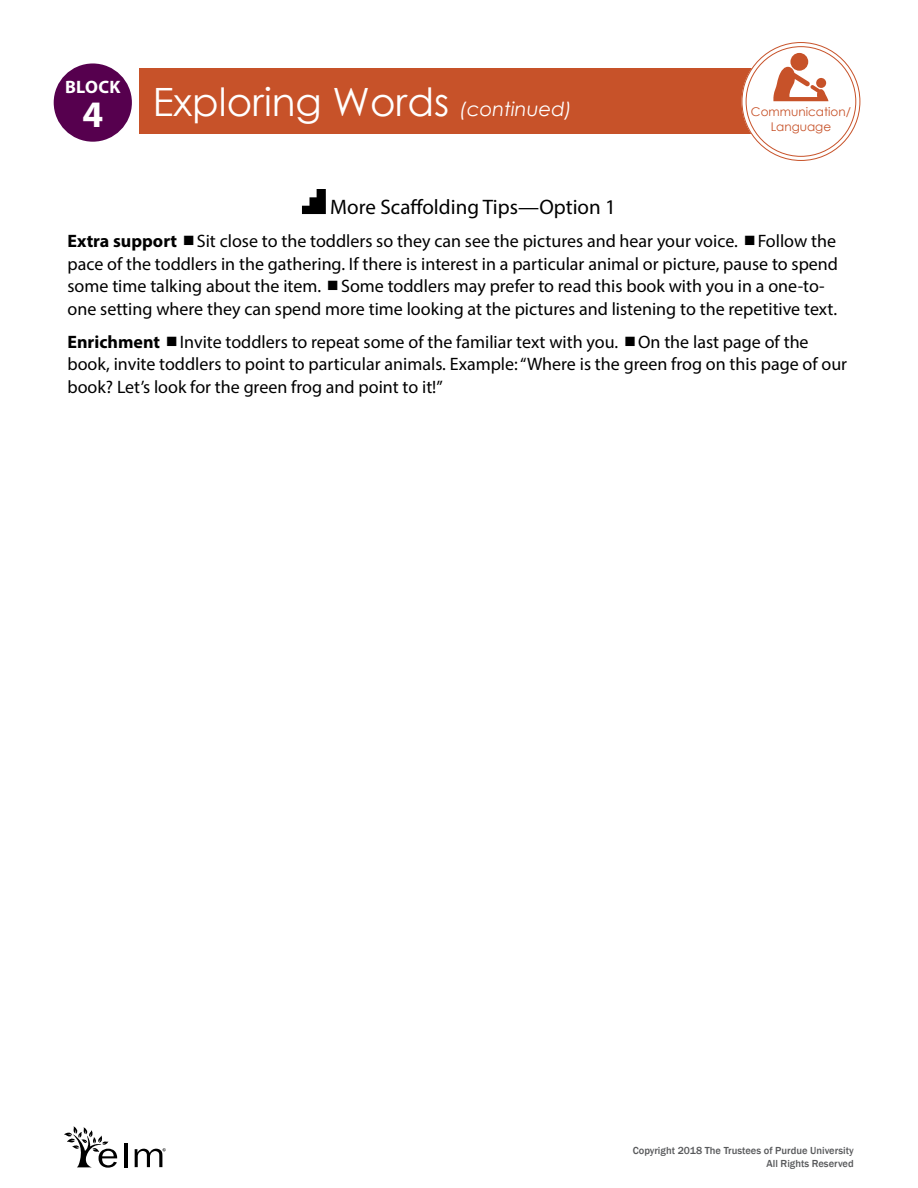
<style>
.page{position:relative;width:918px;height:1188px;background:#fff}
.page>*{position:absolute;margin:0;border:0;box-sizing:border-box;transform-origin:0 0}
.t1{font:39px "Century Gothic";color:#fff}
.t2{font:700 37.5px "Myriad Pro";color:#fff}
._4-01a_More_Scaffold{font:21px "Myriad Pro";color:#000}
._4-02_Scaffolding_Ti{font:18px/22.5px "Myriad Pro";color:#000}
.t3{font:700 18px "Myriad Pro";letter-spacing:.02em;color:#fff}
.t4{font:12px/14.4px "Century Gothic";color:#c75229;text-align:center}
.t5{font:500 10.5px/12.6px "Franklin Gothic";color:#58595b;text-align:right}
.s1{font-style:italic;font-size:19.5px}
.s2{font-weight:700}
</style>
<div class="page">
<div style="left:140px;top:68px;width:616px;height:66px;background:#c75229"></div>
<div style="left:744px;top:45px;width:114px;height:113px;background:#fff;border-radius:50%"></div>
<div style="left:742px;top:42px;width:118px;height:119px;border:5px solid #fff;border-radius:50%"></div>
<div style="left:54px;top:63px;width:78px;height:79px;background:#56004e;border-radius:50%"></div>
<div style="left:790px;top:53px;width:18px;height:18px;background:#c75229;border-radius:50%"></div>
<svg style="left:773px;top:66px;width:55px;height:35px"></svg>
<svg style="left:302px;top:189px;width:24px;height:25px"></svg>
<hr style="left:124px;top:1143px;width:3px;height:24px;background:#000">
<svg style="left:64px;top:1126px;width:53px;height:42px"></svg>
<svg style="left:135px;top:1148px;width:31px;height:19px"></svg>
<p class="t3" style="left:65px;top:75px;width:57px">BLOCK</p>
<h2 class="t2" style="left:82px;top:90px;width:22px">4</h2>
<h1 class="t1" style="left:153px;top:75px;width:421px">Exploring Words <span class="s1">(continued)</span></h1>
<p class="t4" style="left:751px;top:105px;width:101px">Communication/<br>Language</p>
<p class="_4-01a_More_Scaffold" style="left:330px;top:194px;width:287px">More Scaffolding Tips—Option 1</p>
<p class="_4-02_Scaffolding_Ti" style="left:68px;top:230px;width:772px"><span class="s2">Extra support</span> Sit close to the toddlers so they can see the pictures and hear your voice. Follow the pace of the toddlers in the gathering. If there is interest in a particular animal or picture, pause to spend some time talking about the item. Some toddlers may prefer to read this book with you in a one-to&shy;one setting where they can spend more time looking at the pictures and listening to the repetitive text.</p>
<p class="_4-02_Scaffolding_Ti" style="left:68px;top:330px;width:781px"><span class="s2">Enrichment</span> Invite toddlers to repeat some of the familiar text with you. On the last page of the book, invite toddlers to point to particular animals. Example: “Where is the green frog on this page of our book? Let’s look for the green frog and point to it!”</p>
<p class="t5" style="left:633px;top:1145px;width:223px">Copyright 2018 The Trustees of Purdue University<br>All Rights Reserved</p>
</div>
